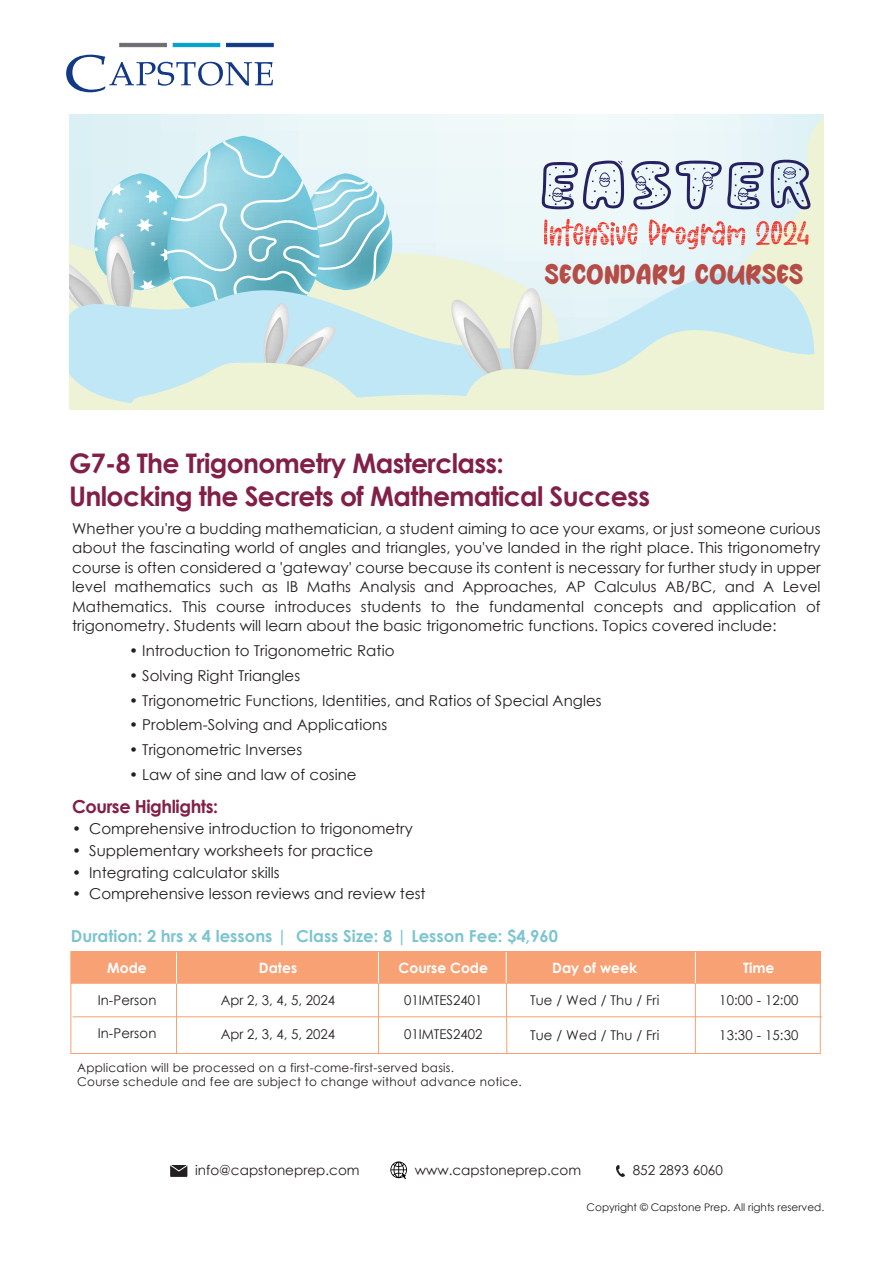
<style>
.page{position:relative;width:893px;height:1263px;background:#fff}
.page>*{position:absolute;margin:0;border:0;box-sizing:border-box;transform-origin:0 0}
.t1{font:700 27px/32.4px "Century Gothic";letter-spacing:-.025em;color:#821f48}
.t2{font:25.5px "Coffee Extra";color:#b64c46;scale:1.05 1}
.t3{font:700 18px "Century Gothic";letter-spacing:-.025em;color:#821f48}
.t4{font:700 16.5px "Century Gothic";color:#7cc4cf}
.t5{font:15px/19.5px "Century Gothic";color:#231f20;text-align:justify}
.t6{font:700 14.25px "Century Gothic";color:#fff}
.t7{font:13.5px "Century Gothic";color:#231f20}
.t8{font:12px/14.4px "Century Gothic";letter-spacing:.02em;color:#231f20}
.t9{font:10.5px "Century Gothic";color:#231f20}
</style>
<div class="page">
<div style="left:71px;top:952px;width:749px;height:31px;background:#f8a174"></div>
<div style="left:70px;top:951px;width:751px;height:103px;border:1px solid #f8a174"></div>
<hr style="left:71px;top:983px;width:749px;height:1px;background:#f8a174">
<hr style="left:378px;top:952px;width:1px;height:102px;background:#f8a174">
<hr style="left:695px;top:975px;width:1px;height:79px;background:#f8a174">
<hr style="left:73px;top:1016px;width:749px;height:1px;background:#f8a174">
<svg style="left:505px;top:974px;width:3px;height:80px"></svg>
<hr style="left:176px;top:953px;width:1px;height:101px;background:#f8a174">
<hr style="left:176px;top:952px;width:1px;height:31px;background:#fff">
<hr style="left:378px;top:952px;width:1px;height:31px;background:#fff">
<hr style="left:506px;top:952px;width:1px;height:31px;background:#fff">
<hr style="left:695px;top:952px;width:1px;height:31px;background:#fff">
<svg style="left:66px;top:55px;width:207px;height:37px"></svg>
<hr style="left:120px;top:43px;width:47px;height:4px;background:#6d6e71">
<div style="left:173px;top:43px;width:47px;height:4px;background:#00a1cb;border:1px solid #00a1cb"></div>
<div style="left:226px;top:43px;width:47px;height:4px;background:#123985;border:1px solid #123985"></div>
<svg style="left:616px;top:1165px;width:9px;height:12px"></svg>
<div style="left:170px;top:1165px;width:17px;height:12px;background:#231f20"></div>
<svg style="left:170px;top:1165px;width:18px;height:7px"></svg>
<svg style="left:390px;top:1161px;width:17px;height:18px"></svg>
<svg style="left:69px;top:115px;width:382px;height:121px;background:#e8f5f7"></svg>
<svg style="left:393px;top:236px;width:58px;height:34px;background:#eaf3e7"></svg>
<svg style="left:393px;top:270px;width:58px;height:139px;background:#d9ede1"></svg>
<svg style="left:69px;top:136px;width:324px;height:273px;background:#b9dfe4"></svg>
<svg style="left:451px;top:115px;width:373px;height:294px;background:#dde7e3"></svg>
<h2 class="t2" style="left:544px;top:263px;width:248px">SECONDARY COURSES</h2>
<h1 class="t1" style="left:69px;top:446px;width:582px">G7-8 The Trigonometry Masterclass:<br>Unlocking the Secrets of Mathematical Success</h1>
<p class="t5" style="left:72px;top:518px;width:750px">Whether you're a budding mathematician, a student aiming to ace your exams, or just someone curious about the fascinating world of angles and triangles, you've landed in the right place. This trigonometry course is often considered a 'gateway' course because its content is necessary for further study in upper level mathematics such as IB Maths Analysis and Approaches, AP Calculus AB/BC, and A Level Mathematics. This course introduces students to the fundamental concepts and application of trigonometry. Students will learn about the basic trigonometric functions. Topics covered include:</p>
<p class="t5" style="left:129px;top:640px;width:267px">• Introduction to Trigonometric Ratio</p>
<p class="t5" style="left:129px;top:665px;width:173px">• Solving Right Triangles</p>
<p class="t5" style="left:129px;top:690px;width:474px">• Trigonometric Functions, Identities, and Ratios of Special Angles</p>
<p class="t5" style="left:129px;top:715px;width:260px">• Problem-Solving and Applications</p>
<p class="t5" style="left:129px;top:740px;width:175px">• Trigonometric Inverses</p>
<p class="t5" style="left:129px;top:765px;width:229px">• Law of sine and law of cosine</p>
<p class="t3" style="left:72px;top:792px;width:147px">Course Highlights:</p>
<p class="t5" style="left:72px;top:819px;width:342px">• Comprehensive introduction to trigonometry</p>
<p class="t5" style="left:72px;top:840px;width:303px">• Supplementary worksheets for practice</p>
<p class="t5" style="left:72px;top:862px;width:209px">• Integrating calculator skills</p>
<p class="t5" style="left:72px;top:884px;width:355px">• Comprehensive lesson reviews and review test</p>
<p class="t4" style="left:71px;top:923px;width:489px">Duration: 2 hrs x 4 lessons | Class Size: 8 | Lesson Fee: $4,960</p>
<p class="t6" style="left:107px;top:957px;width:41px">Mode</p>
<p class="t7" style="left:98px;top:991px;width:60px">In-Person</p>
<p class="t7" style="left:98px;top:1024px;width:60px">In-Person</p>
<p class="t6" style="left:552px;top:957px;width:86px">Day of week</p>
<p class="t7" style="left:530px;top:991px;width:131px">Tue / Wed / Thu / Fri</p>
<p class="t7" style="left:530px;top:1025px;width:131px">Tue / Wed / Thu / Fri</p>
<p class="t6" style="left:399px;top:957px;width:91px">Course Code</p>
<p class="t7" style="left:404px;top:990px;width:80px">01IMTES2401</p>
<p class="t7" style="left:404px;top:1025px;width:80px">01IMTES2402</p>
<p class="t6" style="left:259px;top:957px;width:40px">Dates</p>
<p class="t7" style="left:221px;top:990px;width:116px">Apr 2, 3, 4, 5, 2024</p>
<p class="t7" style="left:221px;top:1025px;width:116px">Apr 2, 3, 4, 5, 2024</p>
<p class="t8" style="left:77px;top:1060px;width:446px">Application will be processed on a first-come-first-served basis.<br>Course schedule and fee are subject to change without advance notice.</p>
<p class="t6" style="left:743px;top:957px;width:33px">Time</p>
<p class="t7" style="left:719px;top:991px;width:81px">10:00 - 12:00</p>
<p class="t7" style="left:719px;top:1025px;width:81px">13:30 - 15:30</p>
<p class="t7" style="left:195px;top:1160px;width:166px">info@capstoneprep.com</p>
<p class="t7" style="left:415px;top:1160px;width:168px">www.capstoneprep.com</p>
<p class="t7" style="left:633px;top:1160px;width:92px">852 2893 6060</p>
<p class="t9" style="left:587px;top:1200px;width:239px">Copyright © Capstone Prep. All rights reserved.</p>
</div>
